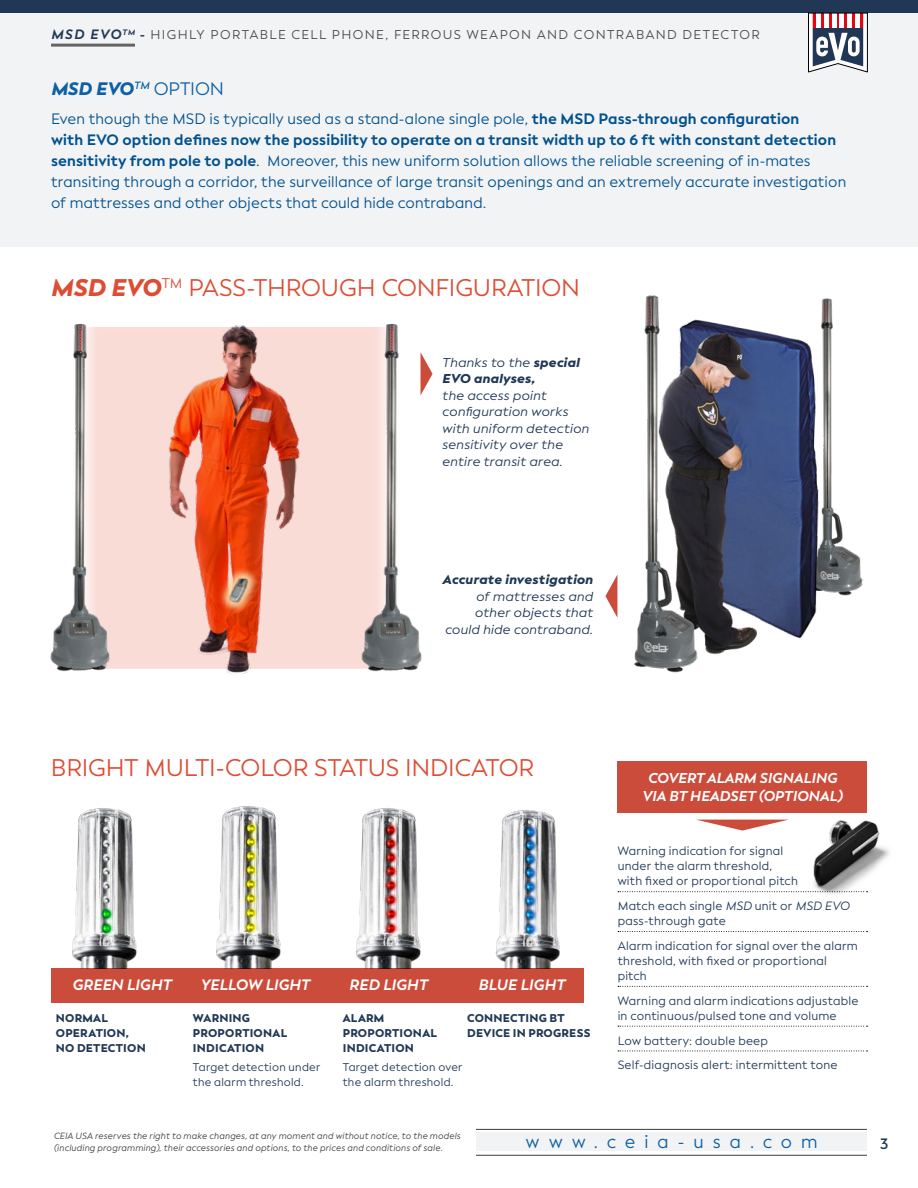
<style>
.page{position:relative;width:918px;height:1188px;background:#fff}
.page>*{position:absolute;margin:0;border:0;box-sizing:border-box;transform-origin:0 0}
.t1{font:24px "Facundo";letter-spacing:-.01em;color:#dd4d34}
.t2{font:18px "Facundo";letter-spacing:.5em;color:#0e60a4}
.t3{font:italic 900 18px "Facundo";letter-spacing:-.005em;color:#0e60a4}
.t4{font:15px/21px "Facundo";letter-spacing:.01em;color:#00518f}
.t5{font:italic 700 15px "Facundo";color:#fff}
.t6{font:600 15px "Facundo";color:#203856}
.t7{font:italic 700 14.25px/18px "Facundo";color:#fff;text-align:center}
.t8{font:italic 12.75px/16.5px "Facundo";letter-spacing:.015em;color:#203856;scale:1.05 1}
.t9{font:12.75px "Facundo";letter-spacing:.11em;color:#4a4a49}
.t10{font:italic 900 12.75px/16.5px "Facundo";letter-spacing:.01em;color:#203856;scale:1.05 1}
.t11{font:12px/15px "Facundo";letter-spacing:.02em;color:#203856}
.t12{font:900 11.25px/15px "Facundo";letter-spacing:.02em;color:#203856}
.t13{font:11.25px/15px "Facundo";letter-spacing:.02em;color:#203856}
.t14{font:italic 9px/12px "Facundo";letter-spacing:.025em;color:#3c3c3b}
.s1{font-weight:700;font-style:italic;font-size:13.5px;color:#203856}
.s2{font-weight:700;color:#203856}
.s3{font-weight:400;font-style:normal}
.s4{font-weight:700}
.s5{font-weight:900;font-style:italic}
.s6{font-weight:400}
.s7{font-style:italic}
</style>
<div class="page">
<div style="left:0;top:13px;width:918px;height:234px;background:#f2f3f5"></div>
<div style="left:0;top:0;width:918px;height:13px;background:#203856"></div>
<svg style="left:808px;top:13px;width:60px;height:60px"></svg>
<img style="left:617px;top:295px;width:246px;height:378px">
<img style="left:155px;top:325px;width:189px;height:349px">
<svg style="left:115px;top:327px;width:242px;height:341px;fill:#fadcd7"></svg>
<svg style="left:209px;top:560px;width:62px;height:61px"></svg>
<img style="left:221px;top:574px;width:37px;height:33px">
<img style="left:357px;top:323px;width:65px;height:349px">
<img style="left:50px;top:323px;width:65px;height:349px">
<img style="left:216px;top:806px;width:65px;height:162px">
<img style="left:356px;top:808px;width:65px;height:160px">
<img style="left:495px;top:810px;width:65px;height:158px">
<img style="left:72px;top:808px;width:65px;height:160px">
<img style="left:798px;top:812px;width:92px;height:82px">
<hr style="left:51px;top:44px;width:84px;height:3px;background:#646363">
<div style="left:476px;top:1132px;width:391px;height:19px;background:#f2f3f5"></div>
<hr style="left:476px;top:1129px;width:391px;height:1px;background:#3c3c3b">
<hr style="left:476px;top:1155px;width:391px;height:1px;background:#3c3c3b">
<div style="left:51px;top:968px;width:533px;height:34px;background:#cc4c3b"></div>
<svg style="left:698px;top:820px;width:89px;height:11px"></svg>
<div style="left:617px;top:761px;width:250px;height:51px;background:#cc4c3b"></div>
<svg style="left:618px;top:891px;width:250px;height:1px"></svg>
<svg style="left:618px;top:931px;width:250px;height:1px"></svg>
<svg style="left:618px;top:986px;width:250px;height:1px"></svg>
<svg style="left:618px;top:1026px;width:250px;height:1px"></svg>
<svg style="left:618px;top:1051px;width:250px;height:1px"></svg>
<svg style="left:421px;top:352px;width:12px;height:43px"></svg>
<svg style="left:605px;top:575px;width:12px;height:42px"></svg>
<p class="t9" style="left:51px;top:27px;width:710px"><span class="s1">MSD EVO</span><sup>TM</sup> <span class="s2">-</span> HIGHLY PORTABLE CELL PHONE, FERROUS WEAPON AND CONTRABAND DETECTOR</p>
<p class="t3" style="left:51px;top:77px;width:175px">MSD EVO<sup>TM</sup> <span class="s3">OPTION</span></p>
<p class="t4" style="left:51px;top:109px;width:797px">Even though the MSD is typically used as a stand-alone single pole, <span class="s4">the MSD Pass-through configuration<br>with EVO option defines now the possibility to operate on a transit width up to 6 ft with constant detection sensitivity from pole to pole</span>. Moreover, this new uniform solution allows the reliable screening of in-mates transiting through a corridor, the surveillance of large transit openings and an extremely accurate investigation of mattresses and other objects that could hide contraband.</p>
<h1 class="t1" style="left:51px;top:274px;width:531px"><span class="s5">MSD EVO</span><sup>TM</sup> PASS-THROUGH CONFIGURATION</h1>
<p class="t10" style="left:442px;top:354px;width:132px"><span class="s6">Thanks to the</span> special<br>EVO analyses,</p>
<p class="t8" style="left:442px;top:387px;width:141px">the access point configuration works with uniform detection sensitivity over the entire transit area.</p>
<p class="t10" style="left:442px;top:572px;width:145px">Accurate investigation</p>
<p class="t8" style="left:445px;top:588px;width:142px;text-align:right">of mattresses and other objects that could hide contraband.</p>
<h1 class="t1" style="left:51px;top:754px;width:484px">BRIGHT MULTI-COLOR STATUS INDICATOR</h1>
<p class="t5" style="left:72px;top:976px;width:101px">GREEN LIGHT</p>
<p class="t5" style="left:200px;top:976px;width:111px">YELLOW LIGHT</p>
<p class="t5" style="left:349px;top:976px;width:80px">RED LIGHT</p>
<p class="t5" style="left:478px;top:976px;width:88px">BLUE LIGHT</p>
<p class="t12" style="left:56px;top:1011px;width:91px">NORMAL<br>OPERATION,<br>NO DETECTION</p>
<p class="t12" style="left:193px;top:1011px;width:96px">WARNING<br>PROPORTIONAL<br>INDICATION</p>
<p class="t13" style="left:193px;top:1060px;width:129px">Target detection under the alarm threshold.</p>
<p class="t12" style="left:467px;top:1011px;width:125px">CONNECTING BT<br>DEVICE IN PROGRESS</p>
<p class="t12" style="left:343px;top:1011px;width:96px">ALARM<br>PROPORTIONAL<br>INDICATION</p>
<p class="t13" style="left:343px;top:1060px;width:121px">Target detection over the alarm threshold.</p>
<p class="t7" style="left:642px;top:769px;width:202px">COVERT ALARM SIGNALING<br>VIA BT HEADSET (OPTIONAL)</p>
<p class="t11" style="left:618px;top:844px;width:182px">Warning indication for signal under the alarm threshold, with fixed or proportional pitch</p>
<p class="t11" style="left:618px;top:899px;width:234px">Match each single <span class="s7">MSD</span> unit or <span class="s7">MSD EVO </span>pass-through gate</p>
<p class="t11" style="left:618px;top:938px;width:241px">Alarm indication for signal over the alarm threshold, with fixed or proportional pitch</p>
<p class="t11" style="left:618px;top:993px;width:242px">Warning and alarm indications adjustable in continuous/pulsed tone and volume</p>
<p class="t11" style="left:618px;top:1028px;width:221px;line-height:24.8px">Low battery: double beep<br>Self-diagnosis alert: intermittent tone</p>
<p class="t14" style="left:54px;top:1130px;width:408px">CEIA USA reserves the right to make changes, at any moment and without notice, to the models (including programming), their accessories and options, to the prices and conditions of sale.</p>
<p class="t2" style="left:526px;top:1131px;width:293px">www.ceia-usa.com</p>
<p class="t6" style="left:880px;top:1134px;width:10px">3</p>
</div>
